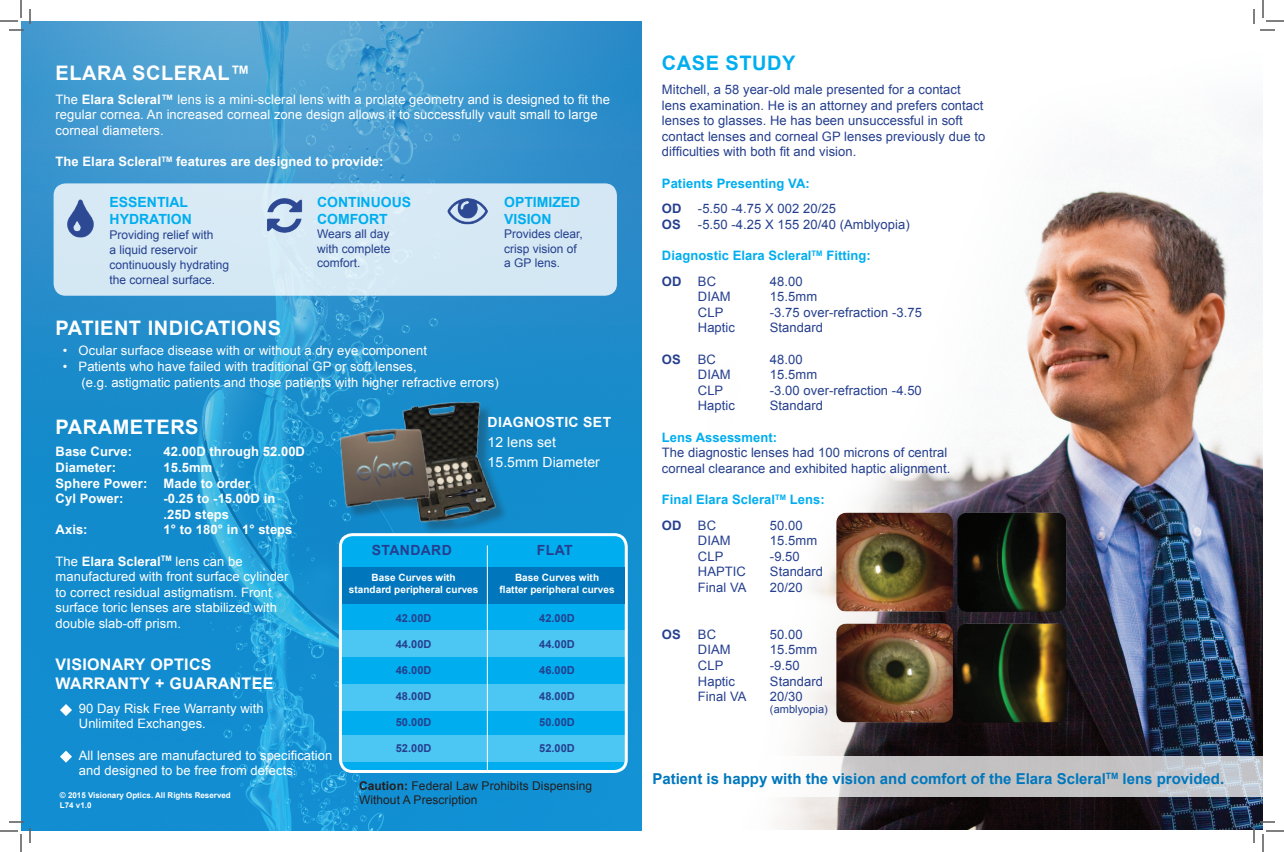
<style>
.page{position:relative;width:1284px;height:852px;background:#fff}
.page>*{position:absolute;margin:0;border:0;box-sizing:border-box;transform-origin:0 0}
.t1{font:700 20px "Arial";letter-spacing:.025em;color:#fff}
.t2{font:700 20px "Arial";letter-spacing:.025em;color:#00aeef}
.t3{font:700 16px/19.2px "Arial";letter-spacing:.02em;color:#fff}
.t4{font:700 15px "Arial";color:#0077bd}
.t5{font:700 14px/16.8px "Arial";color:#00aeef}
.t6{font:14px/20px "Arial";letter-spacing:.005em;color:#fff}
.t7{font:700 14px "Arial";letter-spacing:.025em;color:#fff}
.t8{font:700 14px "Arial";letter-spacing:.025em;color:#253f8e}
.t9{font:13px/15.6px "Arial";letter-spacing:.005em;color:#fff}
.t10{font:13px/15.6px "Arial";letter-spacing:.005em;color:#253f8e}
.t11{font:700 13px/15.6px "Arial";letter-spacing:.005em;color:#fff}
.t12{font:700 13px/25.6px "Arial";letter-spacing:.005em;color:#00aeef}
.t13{font:700 13px "Arial";letter-spacing:.005em;color:#253f8e}
.t14{font:12px/14.4px "Arial";color:#253f8e}
.t15{font:12px/14.4px "Arial";letter-spacing:.005em;color:#231f20}
.t16{font:700 11px "Arial";letter-spacing:.005em;color:#253f8e}
.t17{font:11px "Arial";letter-spacing:.005em;color:#253f8e}
.t18{font:700 10px/12px "Arial";letter-spacing:.005em;color:#fff;text-align:center}
.t19{font:700 8px/9.6px "Arial";color:#fff}
.s1{font-weight:700}
.s2{color:#253f8e}
</style>
<div class="page">
<img style="left:777px;top:107px;width:486px;height:723px">
<svg style="left:21px;top:21px;width:621px;height:810px;background:#2593cf"></svg>
<div style="left:54px;top:183px;width:563px;height:113px;background:#d5e9f5;border-radius:12px"></div>
<img style="left:67px;top:199px;width:27px;height:39px">
<img style="left:264px;top:198px;width:38px;height:38px">
<img style="left:447px;top:198px;width:41px;height:27px">
<div style="left:340px;top:535px;width:286px;height:237px;background:#00aeef;border-radius:12px"></div>
<div style="left:339px;top:533px;width:289px;height:240px;border:3px solid #fff;border-radius:12px"></div>
<div style="left:342px;top:567px;width:283px;height:37px;background:#0077bd"></div>
<div style="left:340px;top:630px;width:286px;height:27px;background:#4cc6f3"></div>
<div style="left:340px;top:684px;width:286px;height:27px;background:#4cc6f3"></div>
<div style="left:340px;top:735px;width:286px;height:27px;background:#4cc6f3"></div>
<hr style="left:487px;top:545px;width:1px;height:227px;background:#fff">
<svg style="left:60px;top:704px;width:12px;height:12px"></svg>
<svg style="left:60px;top:751px;width:12px;height:12px"></svg>
<img style="left:836px;top:513px;width:117px;height:99px">
<img style="left:836px;top:623px;width:117px;height:100px">
<img style="left:957px;top:513px;width:109px;height:99px">
<img style="left:957px;top:623px;width:109px;height:100px">
<svg style="left:777px;top:757px;width:486px;height:40px;background:#cbcbcd"></svg>
<div style="left:405px;top:404px;width:104px;height:132px;background:#231f20;opacity:.3"></div>
<img style="left:387px;top:391px;width:117px;height:137px">
<div style="left:343px;top:431px;width:99px;height:89px;background:#231f20;opacity:.3"></div>
<img style="left:333px;top:421px;width:104px;height:89px">
<svg style="left:0;top:0;width:31px;height:31px"></svg>
<svg style="left:0;top:821px;width:31px;height:31px"></svg>
<svg style="left:1253px;top:0;width:31px;height:31px"></svg>
<svg style="left:1253px;top:821px;width:31px;height:31px"></svg>
<h1 class="t1" style="left:56px;top:60px;width:196px">ELARA SCLERAL™</h1>
<p class="t9" style="left:56px;top:91px;width:556px">The <span class="s1">Elara Scleral™</span> lens is a mini-scleral lens with a prolate geometry and is designed to fit the regular cornea. An increased corneal zone design allows it to successfully vault small to large corneal diameters.</p>
<p class="t11" style="left:56px;top:154px;width:329px">The Elara Scleral<sup>TM</sup> features are designed to provide:</p>
<p class="t5" style="left:110px;top:194px;width:84px">ESSENTIAL<br>HYDRATION</p>
<p class="t14" style="left:110px;top:227px;width:121px;line-height:15px">Providing relief with<br>a liquid reservoir continuously hydrating the corneal surface.</p>
<h1 class="t1" style="left:56px;top:315px;width:227px">PATIENT INDICATIONS</h1>
<p class="t5" style="left:317px;top:194px;width:96px">CONTINUOUS<br>COMFORT</p>
<p class="t14" style="left:317px;top:227px;width:75px;text-align:justify">Wears all day with complete comfort.</p>
<p class="t5" style="left:504px;top:194px;width:78px">OPTIMIZED<br>VISION</p>
<p class="t14" style="left:504px;top:227px;width:80px">Provides clear, crisp vision of a GP lens.</p>
<p class="t9" style="left:63px;top:343px;width:365px">• Ocular surface disease with or without a dry eye component</p>
<p class="t9" style="left:81px;top:359px;width:419px;text-indent:-18px">• Patients who have failed with traditional GP or soft lenses,<br>(e.g. astigmatic patients and those patients with higher refractive errors)</p>
<h1 class="t1" style="left:56px;top:414px;width:145px">PARAMETERS</h1>
<p class="t11" style="left:56px;top:445px;width:78px">Base Curve:</p>
<p class="t11" style="left:164px;top:445px;width:143px">42.00D through 52.00D</p>
<p class="t11" style="left:56px;top:460px;width:62px">Diameter:</p>
<p class="t11" style="left:56px;top:460px;width:196px;text-indent:108px">15.5mm<br>Sphere Power: Made to order<br>Cyl Power:</p>
<p class="t11" style="left:164px;top:491px;width:113px">-0.25 to -15.00D in .25D steps</p>
<p class="t11" style="left:56px;top:523px;width:34px">Axis:</p>
<p class="t11" style="left:164px;top:523px;width:130px">1° to 180° in 1° steps</p>
<p class="t9" style="left:56px;top:553px;width:235px">The <span class="s1">Elara Scleral</span><sup>TM</sup> lens can be manufactured with front surface cylinder to correct residual astigmatism. Front surface toric lenses are stabilized with double slab-off prism.</p>
<p class="t3" style="left:56px;top:655px;width:219px">VISIONARY OPTICS<br>WARRANTY + GUARANTEE</p>
<p class="t9" style="left:79px;top:700px;width:186px">90 Day Risk Free Warranty with<br>Unlimited Exchanges.</p>
<p class="t9" style="left:79px;top:747px;width:255px">All lenses are manufactured to specification and designed to be free from defects.</p>
<p class="t19" style="left:60px;top:791px;width:172px">© 2015 Visionary Optics. All Rights Reserved<br>L74 v1.0</p>
<p class="t7" style="left:488px;top:412px;width:125px">DIAGNOSTIC SET</p>
<p class="t6" style="left:488px;top:432px;width:114px">12 lens set<br>15.5mm Diameter</p>
<p class="t8" style="left:372px;top:541px;width:81px">STANDARD</p>
<p class="t8" style="left:537px;top:541px;width:37px">FLAT</p>
<p class="t18" style="left:349px;top:572px;width:131px">Base Curves with<br>standard peripheral curves</p>
<p class="t18" style="left:500px;top:572px;width:117px">Base Curves with<br>flatter peripheral curves</p>
<p class="t16" style="left:396px;top:611px;width:37px">42.00D</p>
<p class="t16" style="left:396px;top:637px;width:37px">44.00D</p>
<p class="t16" style="left:396px;top:663px;width:37px">46.00D</p>
<p class="t16" style="left:396px;top:689px;width:37px">48.00D</p>
<p class="t16" style="left:396px;top:715px;width:37px">50.00D</p>
<p class="t16" style="left:396px;top:741px;width:37px">52.00D</p>
<p class="t16" style="left:539px;top:611px;width:37px">42.00D</p>
<p class="t16" style="left:539px;top:637px;width:37px">44.00D</p>
<p class="t16" style="left:539px;top:663px;width:37px">46.00D</p>
<p class="t16" style="left:539px;top:689px;width:37px">48.00D</p>
<p class="t16" style="left:539px;top:715px;width:37px">50.00D</p>
<p class="t16" style="left:539px;top:741px;width:37px">52.00D</p>
<p class="t15" style="left:359px;top:778px;width:235px"><span class="s1">Caution:</span> Federal Law Prohibits Dispensing<br>Without A Prescription</p>
<h1 class="t2" style="left:662px;top:50px;width:135px">CASE STUDY</h1>
<p class="t10" style="left:662px;top:82px;width:325px">Mitchell, a 58 year-old male presented for a contact lens examination. He is an attorney and prefers contact lenses to glasses. He has been unsuccessful in soft contact lenses and corneal GP lenses previously due to difficulties with both fit and vision.</p>
<p class="t12" style="left:662px;top:171px;width:149px">Patients Presenting VA:</p>
<p class="t13" style="left:662px;top:200px;width:21px">OD</p>
<p class="t10" style="left:698px;top:201px;width:140px">-5.50 -4.75 X 002 20/25</p>
<p class="t13" style="left:662px;top:216px;width:20px">OS</p>
<p class="t10" style="left:698px;top:217px;width:213px">-5.50 -4.25 X 155 20/40 (Amblyopia)</p>
<p class="t12" style="left:662px;top:243px;width:210px">Diagnostic Elara Scleral<sup>TM</sup> Fitting:<br><span class="s2">OD</span></p>
<p class="t10" style="left:698px;top:273px;width:20px">BC</p>
<p class="t10" style="left:770px;top:273px;width:34px">48.00</p>
<p class="t10" style="left:698px;top:289px;width:34px">DIAM</p>
<p class="t10" style="left:770px;top:289px;width:49px">15.5mm</p>
<p class="t10" style="left:698px;top:305px;width:27px">CLP</p>
<p class="t10" style="left:770px;top:305px;width:153px">-3.75 over-refraction -3.75</p>
<p class="t10" style="left:698px;top:320px;width:39px">Haptic</p>
<p class="t10" style="left:770px;top:320px;width:55px">Standard</p>
<p class="t13" style="left:662px;top:350px;width:20px">OS</p>
<p class="t10" style="left:698px;top:351px;width:20px">BC</p>
<p class="t10" style="left:770px;top:351px;width:34px">48.00</p>
<p class="t10" style="left:698px;top:367px;width:34px">DIAM</p>
<p class="t10" style="left:770px;top:367px;width:49px">15.5mm</p>
<p class="t10" style="left:698px;top:383px;width:27px">CLP</p>
<p class="t10" style="left:770px;top:383px;width:153px">-3.00 over-refraction -4.50</p>
<p class="t10" style="left:698px;top:398px;width:39px">Haptic</p>
<p class="t10" style="left:770px;top:398px;width:55px">Standard</p>
<p class="t12" style="left:662px;top:425px;width:117px">Lens Assessment:</p>
<p class="t10" style="left:662px;top:445px;width:290px">The diagnostic lenses had 100 microns of central corneal clearance and exhibited haptic alignment.</p>
<p class="t12" style="left:662px;top:487px;width:164px">Final Elara Scleral<sup>TM</sup> Lens:<br><span class="s2">OD</span></p>
<p class="t10" style="left:698px;top:517px;width:20px">BC</p>
<p class="t10" style="left:770px;top:517px;width:34px">50.00</p>
<p class="t10" style="left:698px;top:533px;width:34px">DIAM</p>
<p class="t10" style="left:770px;top:533px;width:49px">15.5mm</p>
<p class="t10" style="left:698px;top:549px;width:27px">CLP</p>
<p class="t10" style="left:770px;top:549px;width:31px">-9.50</p>
<p class="t10" style="left:698px;top:564px;width:49px">HAPTIC</p>
<p class="t10" style="left:770px;top:564px;width:55px">Standard</p>
<p class="t10" style="left:698px;top:580px;width:50px">Final VA</p>
<p class="t10" style="left:770px;top:580px;width:34px">20/20</p>
<p class="t13" style="left:662px;top:626px;width:20px">OS</p>
<p class="t10" style="left:698px;top:627px;width:20px">BC</p>
<p class="t10" style="left:770px;top:627px;width:34px">50.00</p>
<p class="t10" style="left:698px;top:642px;width:34px">DIAM</p>
<p class="t10" style="left:770px;top:642px;width:49px">15.5mm</p>
<p class="t10" style="left:698px;top:658px;width:27px">CLP</p>
<p class="t10" style="left:770px;top:658px;width:31px">-9.50</p>
<p class="t10" style="left:698px;top:673px;width:39px">Haptic</p>
<p class="t10" style="left:770px;top:673px;width:55px">Standard</p>
<p class="t10" style="left:698px;top:689px;width:50px">Final VA</p>
<p class="t10" style="left:770px;top:689px;width:34px">20/30</p>
<p class="t17" style="left:770px;top:702px;width:60px">(amblyopia)</p>
<p class="t4" style="left:652px;top:769px;width:573px">Patient is happy with the vision and comfort of the Elara Scleral<sup>TM</sup> lens provided.</p>
</div>
